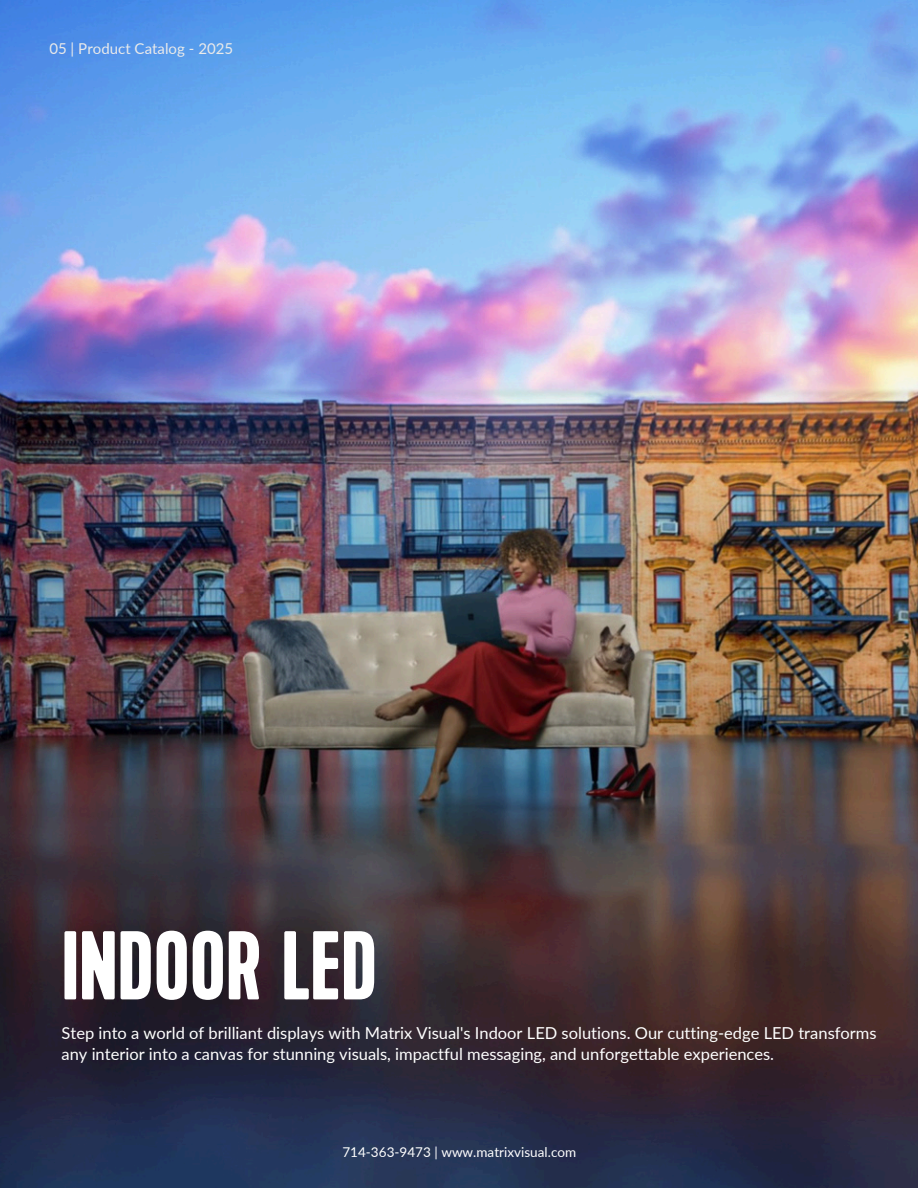
<style>
.page{position:relative;width:918px;height:1188px;background:#fff}
.page>*{position:absolute;margin:0;border:0;box-sizing:border-box;transform-origin:0 0}
.t1{font:700 97.5px "Kapra";color:#fff}
.t2{font:16.5px/20.2px "Lato";color:#fff}
.t3{font:15px "Lato";color:#eaeaea}
.t4{font:13.5px "Lato";color:#fff}
</style>
<div class="page">
<img style="left:0;top:0;width:918px;height:1188px">
<p class="t3" style="left:49px;top:39px;width:185px">05 | Product Catalog - 2025</p>
<h1 class="t1" style="left:62px;top:926px;width:317px">INDOOR LED</h1>
<p class="t2" style="left:62px;top:1023px;width:817px">Step into a world of brilliant displays with Matrix Visual's Indoor LED solutions. Our cutting-edge LED transforms any interior into a canvas for stunning visuals, impactful messaging, and unforgettable experiences.</p>
<h2 class="t4" style="left:342px;top:1144px;width:235px">714-363-9473 | www.matrixvisual.com</h2>
</div>
